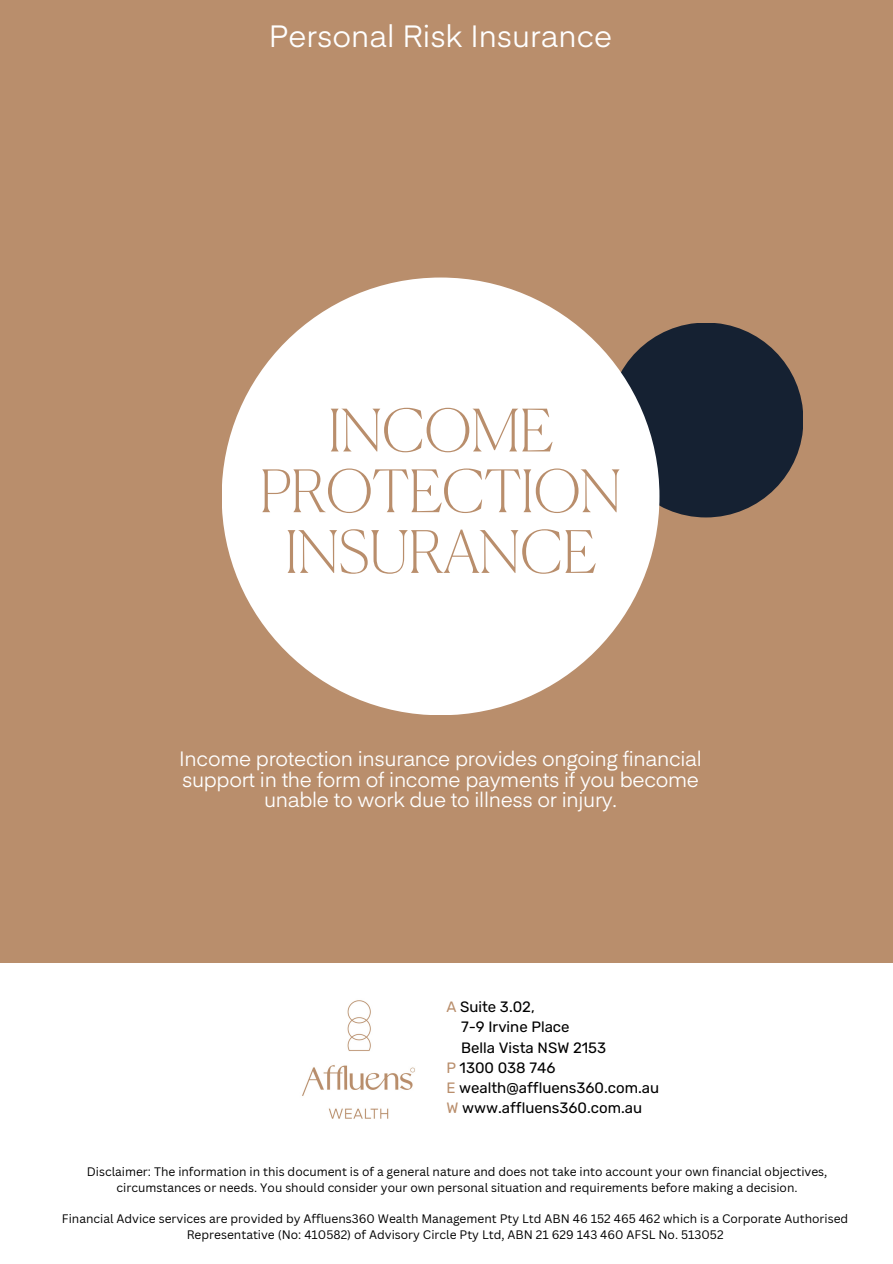
<style>
.page{position:relative;width:893px;height:1264px;background:#fff}
.page>*{position:absolute;margin:0;border:0;box-sizing:border-box;transform-origin:0 0}
.t1{font:100 58.5px/60.8px "Canela";letter-spacing:-.015em;color:#b98e6c;text-align:center}
.t2{font:30.45px "Eina 02";color:#fff}
.t3{font:20.55px/20.2px "Eina 02";letter-spacing:-.015em;color:#fff;text-align:center}
.t4{font:15px "Rubik";color:#000}
.t5{font:12px/16px "Canva Sans";color:#000;text-align:center}
.s1{color:#b98e6c}
</style>
<div class="page">
<div style="left:0;top:0;width:892px;height:1262px;background:#b98e6c"></div>
<div style="left:0;top:963px;width:892px;height:299px;background:#fff"></div>
<img style="left:302px;top:1000px;width:113px;height:119px">
<div style="left:608px;top:322px;width:195px;height:195px;background:#152132;border-radius:50%"></div>
<div style="left:222px;top:277px;width:437px;height:438px;background:#fff;border-radius:50%"></div>
<p class="t2" style="left:269px;top:13px;width:344px">Personal Risk Insurance</p>
<p class="t1" style="left:259px;top:405px;width:364px">INCOME<br>PROTECTION<br>INSURANCE</p>
<p class="t3" style="left:179px;top:747px;width:524px">Income protection insurance provides ongoing financial support in the form of income payments if you become unable to work due to illness or injury.</p>
<p class="t4" style="left:446px;top:998px;width:90px"><span class="s1">A</span> Suite 3.02,</p>
<p class="t4" style="left:461px;top:1018px;width:110px">7-9 Irvine Place</p>
<p class="t4" style="left:461px;top:1038px;width:147px">Bella Vista NSW 2153</p>
<p class="t4" style="left:446px;top:1058px;width:111px"><span class="s1">P</span> 1300 038 746</p>
<p class="t4" style="left:446px;top:1079px;width:214px"><span class="s1">E</span> wealth@affluens360.com.au</p>
<p class="t4" style="left:446px;top:1099px;width:197px"><span class="s1">W</span> www.affluens360.com.au</p>
<p class="t5" style="left:87px;top:1163px;width:742px">Disclaimer: The information in this document is of a general nature and does not take into account your own financial objectives, circumstances or needs. You should consider your own personal situation and requirements before making a decision.</p>
<p class="t5" style="left:62px;top:1210px;width:787px">Financial Advice services are provided by Affluens360 Wealth Management Pty Ltd ABN 46 152 465 462 which is a Corporate Authorised<br>Representative (No: 410582) of Advisory Circle Pty Ltd, ABN 21 629 143 460 AFSL No. 513052</p>
</div>
